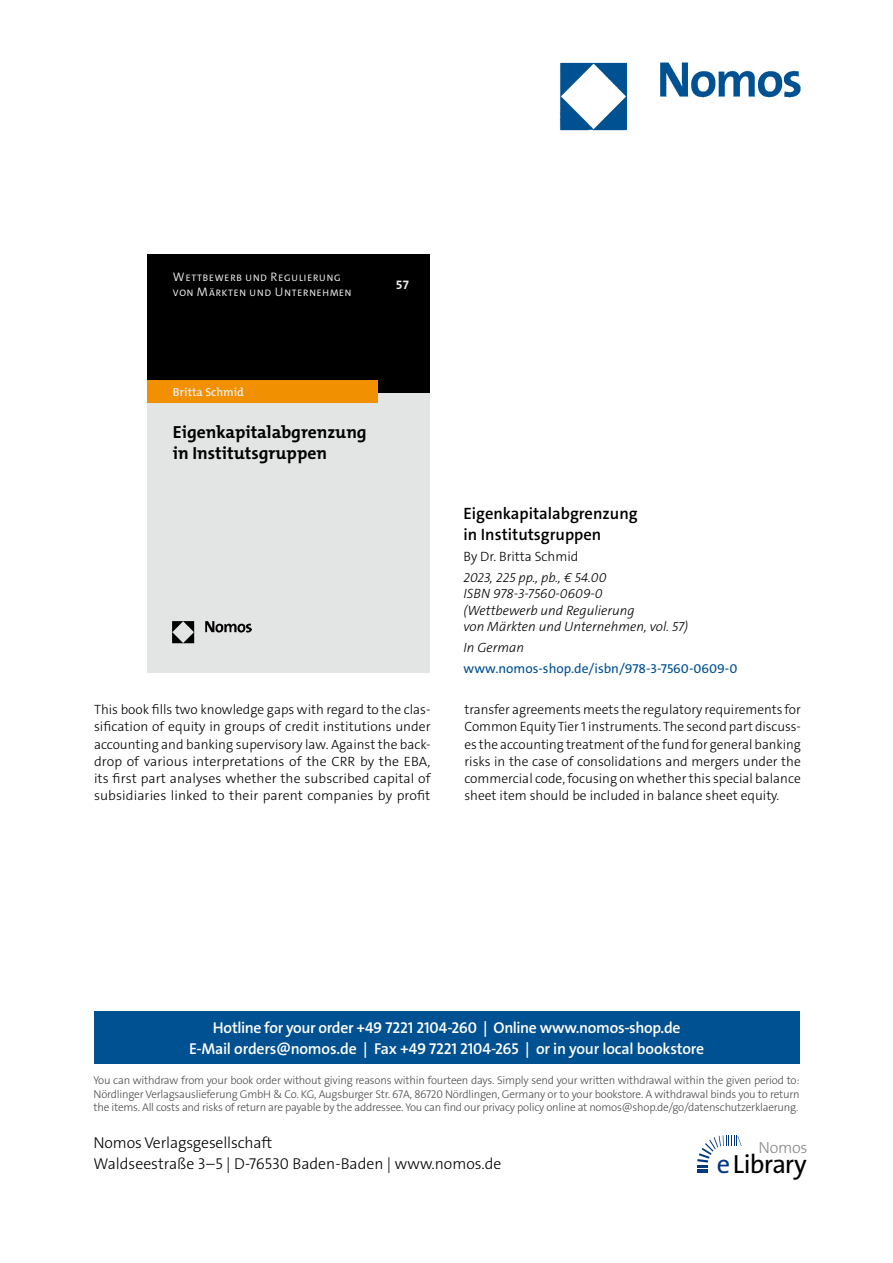
<style>
.page{position:relative;width:893px;height:1263px;background:#fff}
.page>*{position:absolute;margin:0;border:0;box-sizing:border-box;transform-origin:0 0}
.t1{font:26.4px "The Sans Os F";letter-spacing:-.03em;color:#000}
.t2{font:700 17.55px/20.2px "The Mix C5";color:#000}
._001_Buchtitel{font:600 16.5px/21px "The Sans C5";color:#000}
.t3{font:300 16.2px "The Sans Os F";letter-spacing:-.02em;color:#87888a}
.t4{font:600 15.75px/21px "The Sans Os F";letter-spacing:-.02em;color:#fff;text-align:center}
.t5{font:300 15.75px/21px "The Sans Os F";color:#000}
._005_FließtextENGLIS{font:300 13.5px/17.2px "The Sans C5";color:#000;text-align:justify}
._004_Bibilo{font:italic 300 13.5px/16.5px "The Sans C5";color:#000}
.www_link{font:13.5px "The Sans C5";color:#005192}
._003_Autor{font:300 13.5px "The Sans C5";color:#000}
.t6{font:700 12.45px "The Mix C5";color:#eceded}
.t7{font:600 11.7px "The Mix C5";color:#eceded}
.t8{font:300 11.25px/13.5px "The Sans Os F";letter-spacing:-.02em;color:#4b4b4d;text-align:justify}
.t9{font:9.45px/14.9px "The Mix C5";letter-spacing:.09em;color:#eceded}
.s1{font-weight:300;font-size:12.45px}
.s2{color:#003882}
</style>
<div class="page">
<div style="left:94px;top:1011px;width:705px;height:52px;background:#005192"></div>
<svg style="left:697px;top:1135px;width:45px;height:38px"></svg>
<img style="left:559px;top:62px;width:242px;height:69px">
<div style="left:147px;top:391px;width:283px;height:282px;background:#e3e4e4"></div>
<div style="left:147px;top:254px;width:283px;height:139px;background:#000"></div>
<div style="left:147px;top:380px;width:231px;height:22px;background:#f19000"></div>
<img style="left:172px;top:621px;width:79px;height:22px">
<p class="t9" style="left:173px;top:271px;width:180px"><span class="s1">W</span>ETTBEWERB UND <span class="s1">R</span>EGULIERUNG<br>VON <span class="s1">M</span>ÄRKTEN UND <span class="s1">U</span>NTERNEHMEN</p>
<p class="t6" style="left:396px;top:276px;width:15px">57</p>
<p class="t7" style="left:173px;top:384px;width:73px">Britta Schmid</p>
<p class="t2" style="left:173px;top:422px;width:195px">Eigenkapitalabgrenzung in Institutsgruppen</p>
<p class="_001_Buchtitel" style="left:463px;top:503px;width:176px">Eigenkapitalabgrenzung in Institutsgruppen</p>
<p class="_003_Autor" style="left:463px;top:548px;width:116px">By Dr. Britta Schmid</p>
<p class="_004_Bibilo" style="left:463px;top:569px;width:226px">2023, 225 pp., pb., € 54.00<br>ISBN 978-3-7560-0609-0<br>(Wettbewerb und Regulierung<br>von Märkten und Unternehmen, vol. 57)</p>
<p class="_004_Bibilo" style="left:463px;top:639px;width:62px">In German</p>
<p class="www_link" style="left:463px;top:659px;width:275px">www.nomos-shop.de/isbn/978-3-7560-0609-0</p>
<p class="_005_FließtextENGLIS" style="left:94px;top:701px;width:338px">This book fills two knowledge gaps with regard to the clas&shy;sification of equity in groups of credit institutions under accounting and banking supervisory law. Against the back&shy;drop of various interpretations of the CRR by the EBA, its first part analyses whether the subscribed capital of subsidiaries linked to their parent companies by profit</p>
<p class="_005_FließtextENGLIS" style="left:464px;top:701px;width:338px">transfer agreements meets the regulatory requirements for Common Equity Tier 1 instruments. The second part discuss&shy;es the accounting treatment of the fund for general banking risks in the case of consolidations and mergers under the commercial code, focusing on whether this special balance sheet item should be included in balance sheet equity.</p>
<p class="t4" style="left:189px;top:1017px;width:517px">Hotline for your order +49 7221 2104-260 | Online www.nomos-shop.de<br>E-Mail orders@nomos.de | Fax +49 7221 2104-265 | or in your local bookstore</p>
<p class="t8" style="left:94px;top:1074px;width:708px">You can withdraw from your book order without giving reasons within fourteen days. Simply send your written withdrawal within the given period to:<br>Nördlinger Verlagsauslieferung GmbH &amp; Co. KG, Augsburger Str. 67A, 86720 Nördlingen, Germany or to your bookstore. A withdrawal binds you to return the items. All costs and risks of return are payable by the addressee. You can find our privacy policy online at nomos@shop.de/go/datenschutzerklaerung.</p>
<p class="t5" style="left:94px;top:1133px;width:409px">Nomos Verlagsgesellschaft<br>Waldseestraße 3–5 | D-76530 Baden-Baden | www.nomos.de</p>
<p class="t3" style="left:758px;top:1137px;width:51px">Nomos</p>
<h1 class="t1" style="left:717px;top:1147px;width:91px"><span class="s2">e</span>Library</h1>
</div>
